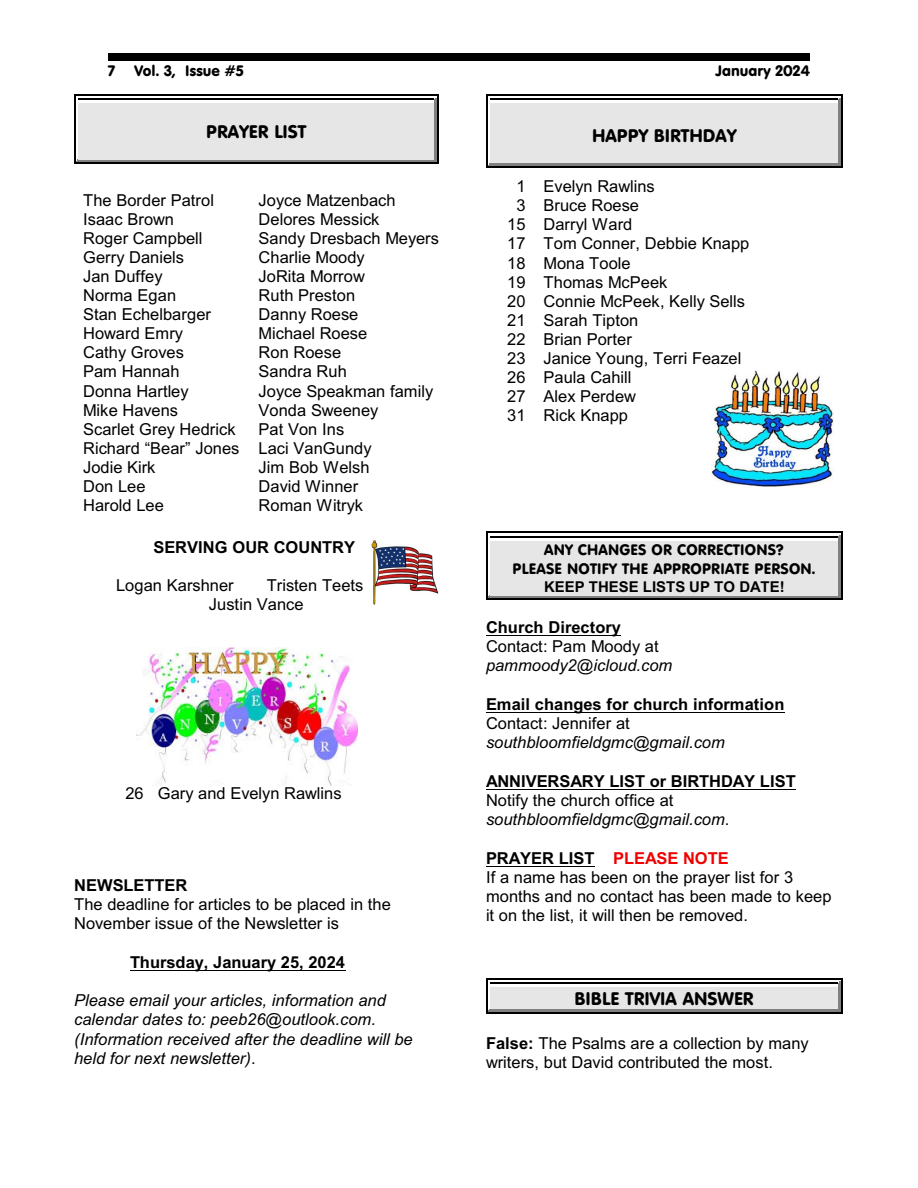
<style>
.page{position:relative;width:918px;height:1188px;background:#fff}
.page>*{position:absolute;margin:0;border:0;box-sizing:border-box;transform-origin:0 0}
.t1{font:18px "VAG Rounded BT";color:#000}
.t2{font:16.5px/19px "Arial";color:#000}
.t3{font:italic 16.5px/19px "Arial";color:#000}
.t4{font:700 16.5px "Arial";color:#000}
.t5{font:15px/18.3px "VAG Rounded BT";letter-spacing:.01em;color:#000;text-align:center}
.t6{font:700 15px "Arial";color:#000}
.s1{font-style:normal}
.s2{font-weight:700}
.s3{font-weight:700;color:#f00000}
</style>
<div class="page">
<div style="left:108px;top:54px;width:702px;height:7px;background:#000"></div>
<hr style="left:435px;top:97px;width:1px;height:64px;background:#808080">
<hr style="left:77px;top:97px;width:359px;height:2px;background:#fff">
<hr style="left:77px;top:160px;width:359px;height:1px;background:#808080">
<hr style="left:436px;top:96px;width:1px;height:67px;background:#808080">
<hr style="left:76px;top:96px;width:361px;height:1px;background:#fff">
<hr style="left:76px;top:161px;width:361px;height:2px;background:#808080">
<hr style="left:74px;top:94px;width:2px;height:70px;background:#000">
<hr style="left:437px;top:94px;width:2px;height:70px;background:#000">
<hr style="left:74px;top:94px;width:364px;height:2px;background:#000">
<hr style="left:74px;top:163px;width:364px;height:1px;background:#000">
<div style="left:79px;top:102px;width:355px;height:58px;background:#e6e6e6"></div>
<hr style="left:79px;top:102px;width:355px;height:1px;background:#fff">
<hr style="left:79px;top:99px;width:355px;height:1px;background:#000">
<hr style="left:838px;top:97px;width:1px;height:68px;background:#808080">
<hr style="left:489px;top:97px;width:350px;height:2px;background:#fff">
<hr style="left:489px;top:163px;width:350px;height:2px;background:#808080">
<hr style="left:840px;top:96px;width:1px;height:70px;background:#808080">
<hr style="left:487px;top:96px;width:354px;height:1px;background:#fff">
<hr style="left:487px;top:165px;width:354px;height:1px;background:#808080">
<hr style="left:486px;top:94px;width:1px;height:74px;background:#000">
<hr style="left:841px;top:94px;width:1px;height:74px;background:#000">
<hr style="left:486px;top:94px;width:356px;height:2px;background:#000">
<hr style="left:486px;top:166px;width:356px;height:2px;background:#000">
<div style="left:490px;top:102px;width:348px;height:61px;background:#e6e6e6"></div>
<hr style="left:490px;top:102px;width:348px;height:1px;background:#fff">
<hr style="left:490px;top:99px;width:348px;height:1px;background:#000">
<hr style="left:838px;top:535px;width:1px;height:62px;background:#808080">
<hr style="left:489px;top:535px;width:350px;height:1px;background:#fff">
<hr style="left:489px;top:595px;width:350px;height:2px;background:#808080">
<hr style="left:840px;top:533px;width:1px;height:65px;background:#808080">
<hr style="left:487px;top:533px;width:354px;height:2px;background:#fff">
<hr style="left:487px;top:597px;width:354px;height:1px;background:#808080">
<hr style="left:486px;top:532px;width:1px;height:67px;background:#000">
<hr style="left:841px;top:532px;width:1px;height:67px;background:#000">
<hr style="left:486px;top:532px;width:356px;height:1px;background:#000">
<hr style="left:486px;top:598px;width:356px;height:1px;background:#000">
<div style="left:490px;top:539px;width:348px;height:56px;background:#e6e6e6"></div>
<hr style="left:490px;top:539px;width:348px;height:1px;background:#fff">
<hr style="left:490px;top:536px;width:348px;height:1px;background:#000">
<hr style="left:838px;top:981px;width:1px;height:30px;background:#808080">
<hr style="left:489px;top:981px;width:350px;height:1px;background:#fff">
<hr style="left:489px;top:1009px;width:350px;height:2px;background:#808080">
<hr style="left:840px;top:980px;width:1px;height:32px;background:#808080">
<hr style="left:487px;top:980px;width:354px;height:1px;background:#fff">
<hr style="left:487px;top:1011px;width:354px;height:1px;background:#808080">
<hr style="left:486px;top:978px;width:1px;height:35px;background:#000">
<hr style="left:841px;top:978px;width:1px;height:35px;background:#000">
<hr style="left:486px;top:978px;width:356px;height:1px;background:#000">
<hr style="left:486px;top:1012px;width:356px;height:1px;background:#000">
<div style="left:490px;top:985px;width:348px;height:24px;background:#e6e6e6"></div>
<hr style="left:490px;top:985px;width:348px;height:2px;background:#fff">
<hr style="left:490px;top:982px;width:348px;height:2px;background:#000">
<img style="left:371px;top:540px;width:68px;height:65px">
<img style="left:711px;top:370px;width:122px;height:116px">
<img style="left:137px;top:647px;width:221px;height:139px">
<hr style="left:130px;top:970px;width:216px;height:1px;background:#000">
<hr style="left:486px;top:635px;width:135px;height:1px;background:#000">
<hr style="left:486px;top:712px;width:298px;height:1px;background:#000">
<hr style="left:486px;top:789px;width:310px;height:1px;background:#000">
<hr style="left:486px;top:866px;width:108px;height:1px;background:#000">
<p class="t5" style="left:108px;top:63px;width:9px">7</p>
<p class="t5" style="left:134px;top:63px;width:111px">Vol. 3, Issue #5</p>
<p class="t5" style="left:715px;top:63px;width:96px">January 2024</p>
<p class="t1" style="left:206px;top:125px;width:102px">PRAYER LIST</p>
<p class="t2" style="left:83px;top:192px;width:158px">The Border Patrol<br>Isaac Brown<br>Roger Campbell<br>Gerry Daniels<br>Jan Duffey<br>Norma Egan<br>Stan Echelbarger<br>Howard Emry<br>Cathy Groves<br>Pam Hannah<br>Donna Hartley<br>Mike Havens<br>Scarlet Grey Hedrick<br>Richard “Bear” Jones<br>Jodie Kirk<br>Don Lee<br>Harold Lee</p>
<p class="t2" style="left:259px;top:192px;width:182px">Joyce Matzenbach<br>Delores Messick<br>Sandy Dresbach Meyers<br>Charlie Moody<br>JoRita Morrow<br>Ruth Preston<br>Danny Roese<br>Michael Roese<br>Ron Roese<br>Sandra Ruh<br>Joyce Speakman family<br>Vonda Sweeney<br>Pat Von Ins<br>Laci VanGundy<br>Jim Bob Welsh<br>David Winner<br>Roman Witryk</p>
<p class="t4" style="left:153px;top:541px;width:203px">SERVING OUR COUNTRY</p>
<p class="t2" style="left:116px;top:577px;width:119px">Logan Karshner</p>
<p class="t2" style="left:209px;top:577px;width:156px;text-indent:58px">Tristen Teets<br>Justin Vance</p>
<p class="t2" style="left:125px;top:785px;width:218px">26 Gary and Evelyn Rawlins</p>
<p class="t4" style="left:74px;top:879px;width:115px">NEWSLETTER</p>
<p class="t2" style="left:74px;top:896px;width:318px">The deadline for articles to be placed in the<br>November issue of the Newsletter is</p>
<p class="t4" style="left:130px;top:956px;width:217px">Thursday, January 25, 2024</p>
<p class="t3" style="left:74px;top:993px;width:340px">Please email your articles, information and calendar dates to: peeb26@outlook.com. (Information received after the deadline will be held for next newsletter)<span class="s1">.</span></p>
<p class="t1" style="left:592px;top:128px;width:146px">HAPPY BIRTHDAY</p>
<p class="t2" style="left:507px;top:178px;width:20px;text-align:center">1<br>3<br>15<br>17<br>18<br>19<br>20<br>21<br>22<br>23<br>26<br>27<br>31</p>
<p class="t2" style="left:544px;top:178px;width:207px">Evelyn Rawlins<br>Bruce Roese<br>Darryl Ward<br>Tom Conner, Debbie Knapp<br>Mona Toole<br>Thomas McPeek<br>Connie McPeek, Kelly Sells<br>Sarah Tipton<br>Brian Porter<br>Janice Young, Terri Feazel<br>Paula Cahill<br>Alex Perdew<br>Rick Knapp</p>
<p class="t5" style="left:513px;top:542px;width:304px">ANY CHANGES OR CORRECTIONS?<br>PLEASE NOTIFY THE APPROPRIATE PERSON.</p>
<p class="t6" style="left:544px;top:581px;width:242px">KEEP THESE LISTS UP TO DATE!</p>
<p class="t4" style="left:486px;top:621px;width:137px">Church Directory</p>
<p class="t2" style="left:486px;top:638px;width:174px">Contact: Pam Moody at</p>
<p class="t3" style="left:486px;top:657px;width:188px">pammoody2@icloud.com</p>
<p class="t4" style="left:486px;top:698px;width:300px">Email changes for church information</p>
<p class="t2" style="left:486px;top:715px;width:145px">Contact: Jennifer at</p>
<p class="t3" style="left:486px;top:734px;width:240px">southbloomfieldgmc@gmail.com</p>
<p class="t4" style="left:486px;top:775px;width:311px">ANNIVERSARY LIST or BIRTHDAY LIST</p>
<p class="t3" style="left:486px;top:792px;width:245px"><span class="s1">Notify the church office at </span>southbloomfieldgmc@gmail.com<span class="s1">.</span></p>
<p class="t2" style="left:486px;top:850px;width:347px"><span class="s2">PRAYER LIST</span> <span class="s3">PLEASE NOTE<br></span>If a name has been on the prayer list for 3 months and no contact has been made to keep it on the list, it will then be removed.</p>
<p class="t1" style="left:575px;top:991px;width:181px">BIBLE TRIVIA ANSWER</p>
<p class="t2" style="left:486px;top:1035px;width:324px"><span class="s2">False:</span> The Psalms are a collection by many writers, but David contributed the most.</p>
</div>
